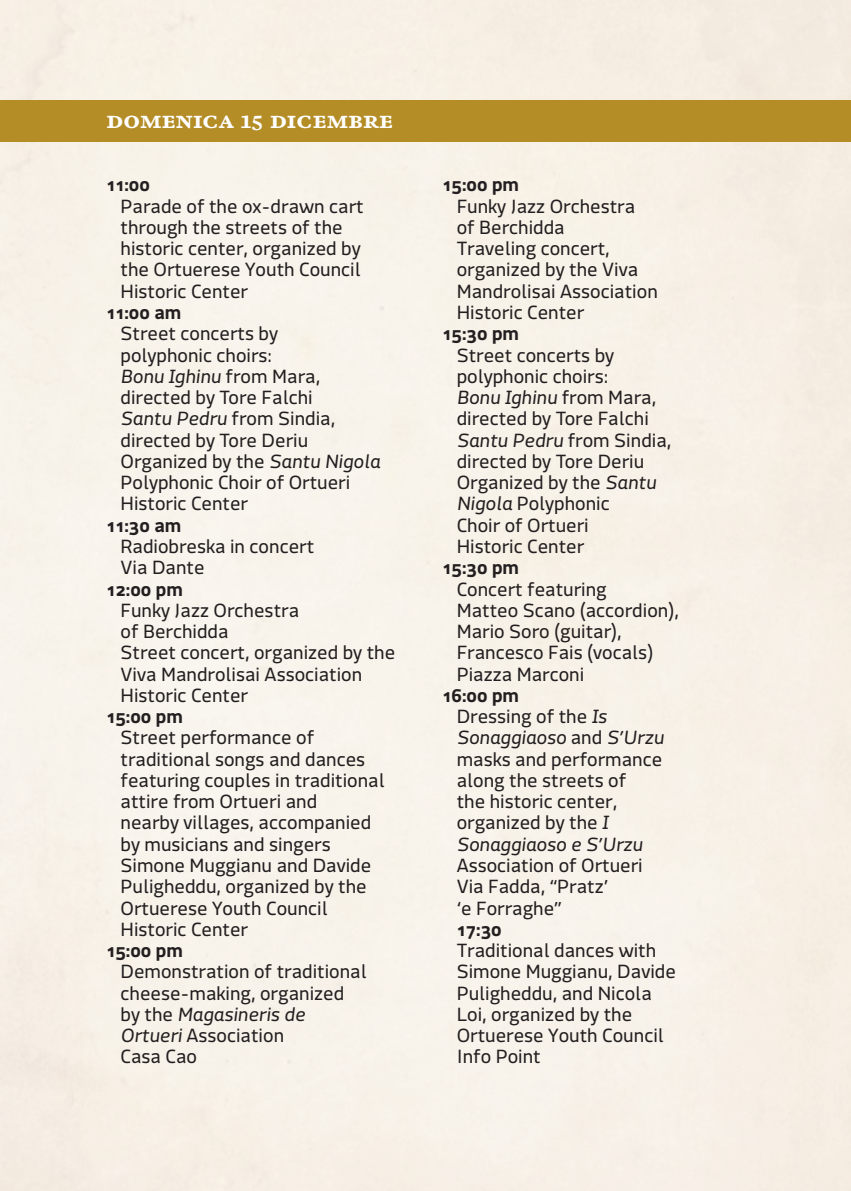
<style>
.page{position:relative;width:851px;height:1191px;background:#fff}
.page>*{position:absolute;margin:0;border:0;box-sizing:border-box;transform-origin:0 0}
.Normale{font:700 26px "Garalda";color:#fff}
.t1{font:20px/21.2px "Macho Modular";color:#231f20}
.t2{font:700 20px "Macho Modular";color:#231f20}
.s1{font-style:italic}
.s2{font-weight:700}
</style>
<div class="page">
<div style="left:0;top:0;width:850px;height:1191px;background:#f7f2e9"></div>
<div style="left:0;top:101px;width:850px;height:41px;background:#b48d26"></div>
<p class="Normale" style="left:107px;top:102px;width:288px">domenica 15 dicembre</p>
<p class="t2" style="left:106px;top:173px;width:45px">11:00</p>
<p class="t1" style="left:120px;top:195px;width:244px">Parade of the ox-drawn cart through the streets of the historic center, organized by the Ortuerese Youth Council</p>
<p class="t1" style="left:120px;top:280px;width:129px">Historic Center</p>
<p class="t2" style="left:106px;top:300px;width:76px">11:00 am</p>
<p class="t1" style="left:120px;top:323px;width:159px">Street concerts by polyphonic choirs:</p>
<p class="t1" style="left:120px;top:365px;width:201px"><span class="s1">Bonu Ighinu</span> from Mara, directed by Tore Falchi</p>
<p class="t1" style="left:120px;top:408px;width:216px"><span class="s1">Santu Pedru</span> from Sindia, directed by Tore Deriu</p>
<p class="t1" style="left:120px;top:450px;width:261px">Organized by the <span class="s1">Santu Nigola<br></span>Polyphonic Choir of Ortueri</p>
<p class="t1" style="left:120px;top:493px;width:129px">Historic Center</p>
<p class="t2" style="left:106px;top:513px;width:76px">11:30 am</p>
<p class="t1" style="left:120px;top:535px;width:195px">Radiobreska in concert</p>
<p class="t1" style="left:120px;top:557px;width:86px">Via Dante</p>
<p class="t2" style="left:106px;top:577px;width:78px">12:00 pm</p>
<p class="t1" style="left:120px;top:599px;width:180px">Funky Jazz Orchestra of Berchidda</p>
<p class="t1" style="left:120px;top:642px;width:276px">Street concert, organized by the<br>Viva Mandrolisai Association</p>
<p class="t1" style="left:120px;top:684px;width:129px">Historic Center</p>
<p class="t2" style="left:106px;top:704px;width:78px">15:00 pm</p>
<p class="t1" style="left:120px;top:727px;width:265px">Street performance of traditional songs and dances featuring couples in traditional attire from Ortueri and<br>nearby villages, accompanied by musicians and singers<br>Simone Muggianu and Davide<br>Puligheddu, organized by the<br>Ortuerese Youth Council</p>
<p class="t1" style="left:120px;top:918px;width:129px">Historic Center</p>
<p class="t2" style="left:106px;top:938px;width:78px">15:00 pm</p>
<p class="t1" style="left:120px;top:960px;width:248px">Demonstration of traditional cheese-making, organized by the <span class="s1">Magasineris de<br>Ortueri</span> Association</p>
<p class="t1" style="left:120px;top:1045px;width:78px">Casa Cao</p>
<p class="t2" style="left:442px;top:173px;width:78px">15:00 pm</p>
<p class="t1" style="left:456px;top:195px;width:180px">Funky Jazz Orchestra of Berchidda</p>
<p class="t1" style="left:456px;top:238px;width:202px">Traveling concert, organized by the Viva<br>Mandrolisai Association</p>
<p class="t1" style="left:456px;top:301px;width:129px">Historic Center</p>
<p class="t2" style="left:442px;top:322px;width:78px">15:30 pm</p>
<p class="t1" style="left:456px;top:344px;width:159px">Street concerts by polyphonic choirs:</p>
<p class="t1" style="left:456px;top:386px;width:201px"><span class="s1">Bonu Ighinu</span> from Mara, directed by Tore Falchi</p>
<p class="t1" style="left:456px;top:429px;width:216px"><span class="s1">Santu Pedru</span> from Sindia, directed by Tore Deriu</p>
<p class="t1" style="left:456px;top:471px;width:201px">Organized by the <span class="s1">Santu<br>Nigola</span> Polyphonic<br>Choir of Ortueri</p>
<p class="t1" style="left:456px;top:535px;width:129px">Historic Center</p>
<p class="t2" style="left:442px;top:555px;width:78px">15:30 pm</p>
<p class="t1" style="left:456px;top:578px;width:151px">Concert featuring</p>
<p class="t1" style="left:456px;top:599px;width:223px">Matteo Scano (accordion),</p>
<p class="t1" style="left:456px;top:620px;width:166px">Mario Soro (guitar),</p>
<p class="t1" style="left:456px;top:642px;width:198px">Francesco Fais (vocals)</p>
<p class="t1" style="left:456px;top:663px;width:129px">Piazza Marconi</p>
<p class="t2" style="left:442px;top:683px;width:78px">16:00 pm</p>
<p class="t1" style="left:456px;top:705px;width:208px">Dressing of the <span class="s1">Is<br>Sonaggiaoso</span> and <span class="s1">S’Urzu </span>masks and performance along the streets of<br>the historic center, organized by the <span class="s1">I<br>Sonaggiaoso e S’Urzu<br></span>Association of Ortueri</p>
<p class="t1" style="left:456px;top:875px;width:153px">Via Fadda, “Pratz’ ‘e Forraghe”</p>
<p class="t1" style="left:456px;top:918px;width:220px"><span class="s2">17:30<br></span>Traditional dances with<br>Simone Muggianu, Davide<br>Puligheddu, and Nicola<br>Loi, organized by the<br>Ortuerese Youth Council</p>
<p class="t1" style="left:456px;top:1045px;width:85px">Info Point</p>
</div>
